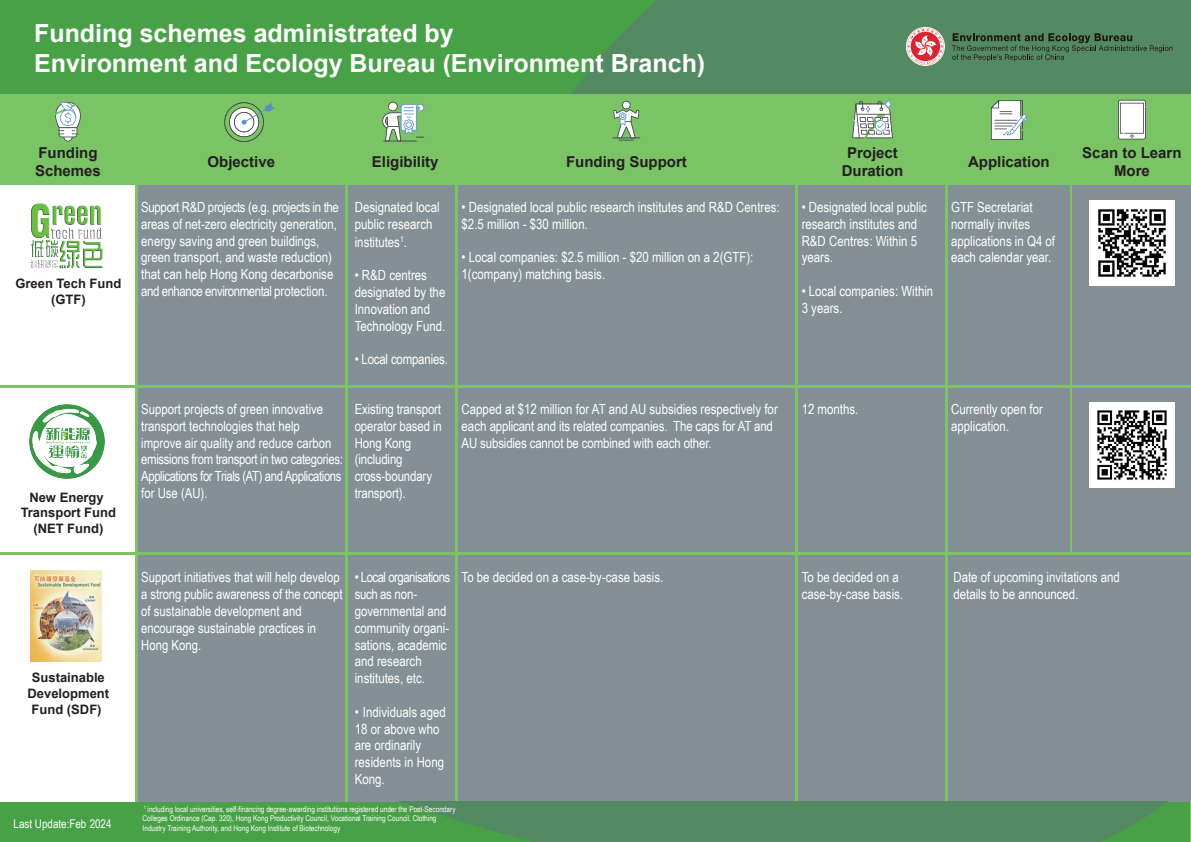
<style>
.page{position:relative;width:1191px;height:842px;background:#7ac465}
.page>*{position:absolute;margin:0;border:0;box-sizing:border-box;transform-origin:0 0}
.t1{font:700 25px/30px "Arial";color:#fff}
.t2{font:700 15px/18px "Arial";color:#231f20;text-align:center}
.t3{font:14px/16.8px "Arial Narrow";color:#fff}
.t4{font:14px/16.8px "Arial Narrow";letter-spacing:-.025em;color:#fff}
.t5{font:14px "Arial Narrow";letter-spacing:-.035em;color:#fff}
.t6{font:700 13px/15.6px "Arial";color:#231f20;text-align:center}
.t7{font:12px "Arial Narrow";color:#fff}
.t8{font:8px/9.6px "Arial Narrow";color:#fff}
</style>
<div class="page">
<div style="left:136px;top:185px;width:1055px;height:199px;background:#849095"></div>
<div style="left:0;top:801px;width:1189px;height:41px;background:#49a147"></div>
<div style="left:136px;top:389px;width:1055px;height:163px;background:#849095"></div>
<div style="left:136px;top:555px;width:1054px;height:246px;background:#849095"></div>
<hr style="left:345px;top:104px;width:3px;height:697px;background:#7ac465">
<hr style="left:455px;top:104px;width:3px;height:697px;background:#7ac465">
<hr style="left:945px;top:104px;width:3px;height:697px;background:#7ac465">
<hr style="left:1070px;top:104px;width:2px;height:450px;background:#7ac465">
<hr style="left:795px;top:104px;width:3px;height:697px;background:#7ac465">
<hr style="left:135px;top:104px;width:3px;height:697px;background:#7ac465">
<div style="left:0;top:0;width:1191px;height:93px;background:#49a147"></div>
<div style="left:0;top:185px;width:134px;height:199px;background:#fff"></div>
<div style="left:0;top:389px;width:134px;height:163px;background:#fff"></div>
<div style="left:0;top:555px;width:134px;height:246px;background:#fff"></div>
<img style="left:1089px;top:200px;width:85px;height:85px">
<img style="left:30px;top:404px;width:75px;height:75px">
<img style="left:1089px;top:402px;width:85px;height:85px">
<svg style="left:612px;top:101px;width:28px;height:40px"></svg>
<svg style="left:55px;top:102px;width:26px;height:39px"></svg>
<svg style="left:224px;top:102px;width:51px;height:40px"></svg>
<hr style="left:383px;top:141px;width:34px;height:1px;background:#3c3b47">
<svg style="left:382px;top:102px;width:42px;height:39px"></svg>
<svg style="left:852px;top:99px;width:41px;height:39px"></svg>
<svg style="left:991px;top:100px;width:36px;height:40px"></svg>
<svg style="left:1118px;top:100px;width:27px;height:39px"></svg>
<img style="left:31px;top:203px;width:72px;height:66px">
<img style="left:30px;top:570px;width:72px;height:92px">
<svg style="left:572px;top:0;width:619px;height:93px;background:#528b5f"></svg>
<svg style="left:261px;top:801px;width:930px;height:41px"></svg>
<svg style="left:906px;top:27px;width:39px;height:39px"></svg>
<svg style="left:907px;top:28px;width:37px;height:37px"></svg>
<svg style="left:952px;top:33px;width:220px;height:28px;background:#497452"></svg>
<h1 class="t1" style="left:34px;top:19px;width:672px">Funding schemes administrated by<br>Environment and Ecology Bureau (Environment Branch)</h1>
<p class="t2" style="left:35px;top:144px;width:67px;text-align:left">Funding<br>Schemes</p>
<p class="t6" style="left:15px;top:276px;width:107px">Green Tech Fund (GTF)</p>
<p class="t6" style="left:21px;top:489px;width:97px">New Energy<br>Transport Fund (NET Fund)</p>
<p class="t2" style="left:207px;top:153px;width:69px">Objective</p>
<p class="t2" style="left:372px;top:153px;width:68px">Eligibility</p>
<p class="t2" style="left:566px;top:153px;width:122px">Funding Support</p>
<p class="t2" style="left:841px;top:144px;width:63px">Project<br>Duration</p>
<p class="t2" style="left:968px;top:153px;width:83px">Application</p>
<p class="t2" style="left:1082px;top:144px;width:101px">Scan to Learn<br>More</p>
<p class="t4" style="left:141px;top:198px;width:300px">Support R&amp;D projects (e.g. projects in the Designated local</p>
<p class="t3" style="left:461px;top:198px;width:319px">• Designated local public research institutes and R&amp;D Centres:</p>
<p class="t3" style="left:801px;top:198px;width:127px">• Designated local public</p>
<p class="t3" style="left:951px;top:198px;width:83px">GTF Secretariat</p>
<p class="t3" style="left:141px;top:215px;width:197px">areas of net-zero electricity generation,</p>
<p class="t3" style="left:355px;top:215px;width:79px">public research</p>
<p class="t3" style="left:461px;top:215px;width:128px">$2.5 million - $30 million.</p>
<p class="t3" style="left:801px;top:215px;width:117px">research institutes and</p>
<p class="t3" style="left:951px;top:215px;width:81px">normally invites</p>
<p class="t3" style="left:141px;top:232px;width:180px">energy saving and green buildings,</p>
<p class="t3" style="left:355px;top:233px;width:54px">institutes<sup>1</sup>.</p>
<p class="t3" style="left:801px;top:232px;width:117px">R&amp;D Centres: Within 5</p>
<p class="t3" style="left:951px;top:232px;width:106px">applications in Q4 of</p>
<p class="t3" style="left:141px;top:249px;width:192px">green transport, and waste reduction)</p>
<p class="t3" style="left:461px;top:249px;width:293px">• Local companies: $2.5 million - $20 million on a 2(GTF):</p>
<p class="t3" style="left:801px;top:249px;width:33px">years.</p>
<p class="t3" style="left:951px;top:249px;width:102px">each calendar year.</p>
<p class="t3" style="left:141px;top:265px;width:194px">that can help Hong Kong decarbonise</p>
<p class="t3" style="left:355px;top:267px;width:74px">• R&amp;D centres</p>
<p class="t3" style="left:461px;top:265px;width:145px">1(company) matching basis.</p>
<p class="t5" style="left:141px;top:281px;width:188px">and enhance environmental protection.</p>
<p class="t3" style="left:355px;top:283px;width:92px">designated by the</p>
<p class="t3" style="left:801px;top:282px;width:133px">• Local companies: Within</p>
<p class="t3" style="left:355px;top:300px;width:77px">Innovation and</p>
<p class="t3" style="left:801px;top:299px;width:42px">3 years.</p>
<p class="t3" style="left:355px;top:317px;width:92px">Technology Fund.</p>
<p class="t3" style="left:355px;top:351px;width:95px">• Local companies.</p>
<p class="t3" style="left:141px;top:400px;width:183px">Support projects of green innovative</p>
<p class="t3" style="left:355px;top:400px;width:88px">Existing transport</p>
<p class="t3" style="left:461px;top:400px;width:318px">Capped at $12 million for AT and AU subsidies respectively for</p>
<p class="t3" style="left:801px;top:400px;width:58px">12 months.</p>
<p class="t3" style="left:951px;top:400px;width:93px">Currently open for</p>
<p class="t3" style="left:141px;top:417px;width:160px">transport technologies that help</p>
<p class="t3" style="left:355px;top:417px;width:89px">operator based in</p>
<p class="t3" style="left:461px;top:417px;width:313px">each applicant and its related companies. The caps for AT and</p>
<p class="t3" style="left:951px;top:417px;width:60px">application.</p>
<p class="t3" style="left:141px;top:434px;width:192px">improve air quality and reduce carbon</p>
<p class="t3" style="left:355px;top:434px;width:58px">Hong Kong</p>
<p class="t3" style="left:461px;top:434px;width:252px">AU subsidies cannot be combined with each other.</p>
<p class="t4" style="left:141px;top:451px;width:292px">emissions from transport in two categories: (including<br>Applications for Trials (AT) andApplications cross-boundary for Use (AU).</p>
<p class="t3" style="left:355px;top:484px;width:52px">transport).</p>
<p class="t3" style="left:141px;top:569px;width:523px">Support initiatives that will help develop • Local organisations To be decided on a case-by-case basis.</p>
<p class="t3" style="left:801px;top:569px;width:99px">To be decided on a</p>
<p class="t3" style="left:141px;top:585px;width:278px">a strong public awareness of the concept such as non-</p>
<p class="t3" style="left:801px;top:585px;width:103px">case-by-case basis.</p>
<p class="t3" style="left:141px;top:602px;width:162px">of sustainable development and</p>
<p class="t3" style="left:355px;top:602px;width:93px">governmental and</p>
<p class="t3" style="left:953px;top:568px;width:168px">Date of upcoming invitations and details to be announced.</p>
<p class="t3" style="left:141px;top:619px;width:176px">encourage sustainable practices in</p>
<p class="t3" style="left:355px;top:619px;width:96px">community organi-</p>
<p class="t3" style="left:141px;top:636px;width:62px">Hong Kong.</p>
<p class="t3" style="left:355px;top:636px;width:93px">sations, academic and research institutes, etc.</p>
<p class="t3" style="left:355px;top:703px;width:93px">• Individuals aged<br>18 or above who are ordinarily residents in Hong<br>Kong.</p>
<p class="t8" style="left:143px;top:804px;width:314px"><sup>1</sup> including local universities, self-financing degree-awarding institutions registered under the Post-Secondary<br>Colleges Ordinance (Cap. 320), Hong Kong Productivity Council, Vocational Training Council, Clothing</p>
<p class="t6" style="left:28px;top:670px;width:83px">Sustainable<br>Development<br>Fund (SDF)</p>
<p class="t7" style="left:14px;top:815px;width:99px">Last Update:Feb 2024</p>
<p class="t8" style="left:143px;top:823px;width:199px">Industry Training Authority, and Hong Kong Institute of Biotechnology</p>
</div>
